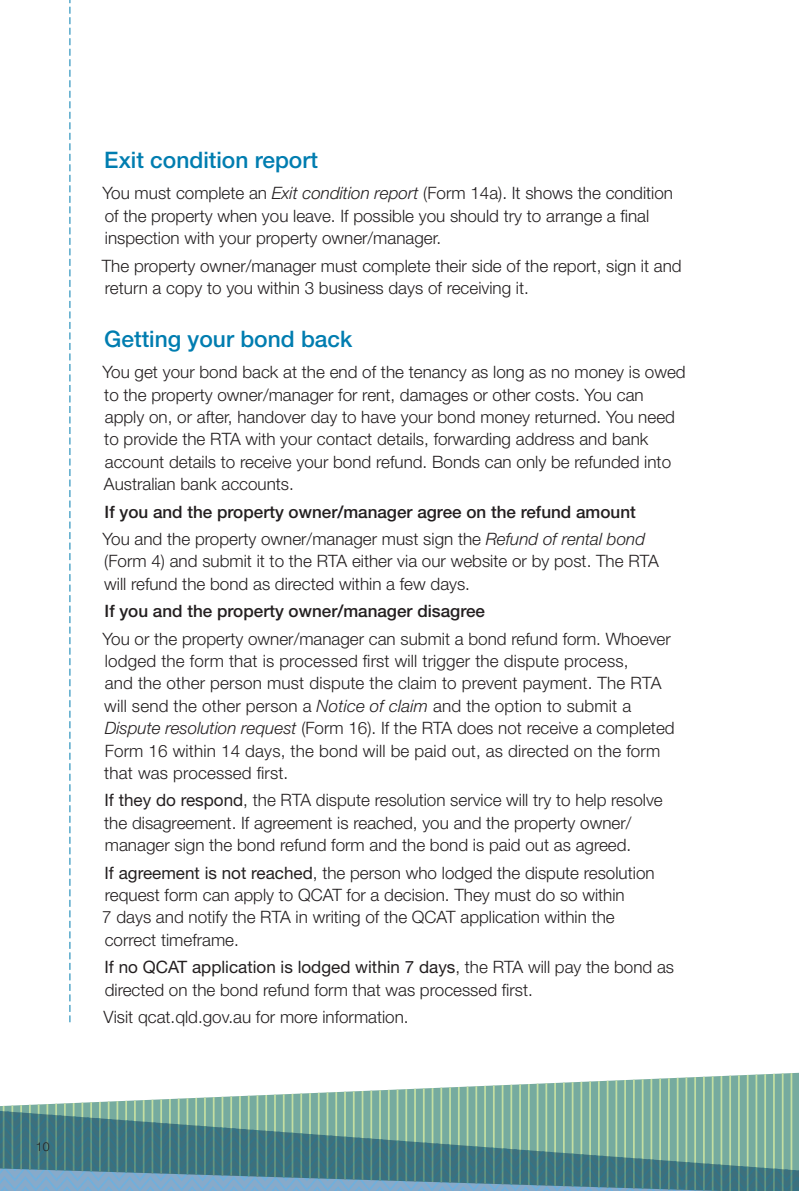
<style>
.page{position:relative;width:799px;height:1191px;background:#fff}
.page>*{position:absolute;margin:0;border:0;box-sizing:border-box;transform-origin:0 0}
.t1{font:500 22.75px "Helvetica Neue";color:#007db0}
.t2{font:300 17.15px/22.4px "Helvetica Neue";color:#231f20}
.t3{font:500 17.15px/27.3px "Helvetica Neue";color:#231f20}
.t4{font:300 12.25px "Helvetica Neue";color:#231f20}
.s1{font-style:italic}
.s2{font-weight:300}
.s3{font-weight:300;font-style:italic}
.s4{font-weight:400}
</style>
<div class="page">
<svg style="left:0;top:1072px;width:798px;height:37px"></svg>
<hr style="left:798px;top:1071px;width:1px;height:120px;background:#b7d992">
<hr style="left:790px;top:1071px;width:2px;height:120px;background:#b7d992">
<hr style="left:781px;top:1071px;width:2px;height:120px;background:#b7d992">
<hr style="left:773px;top:1071px;width:1px;height:120px;background:#b7d992">
<hr style="left:764px;top:1071px;width:2px;height:120px;background:#b7d992">
<hr style="left:755px;top:1071px;width:2px;height:120px;background:#b7d992">
<hr style="left:746px;top:1071px;width:2px;height:120px;background:#b7d992">
<hr style="left:738px;top:1071px;width:1px;height:120px;background:#b7d992">
<hr style="left:729px;top:1071px;width:2px;height:120px;background:#b7d992">
<hr style="left:720px;top:1071px;width:2px;height:120px;background:#b7d992">
<hr style="left:711px;top:1071px;width:2px;height:120px;background:#b7d992">
<hr style="left:703px;top:1071px;width:1px;height:120px;background:#b7d992">
<hr style="left:694px;top:1071px;width:2px;height:120px;background:#b7d992">
<hr style="left:685px;top:1071px;width:2px;height:120px;background:#b7d992">
<hr style="left:676px;top:1071px;width:2px;height:120px;background:#b7d992">
<hr style="left:668px;top:1071px;width:1px;height:120px;background:#b7d992">
<hr style="left:659px;top:1071px;width:2px;height:120px;background:#b7d992">
<hr style="left:650px;top:1071px;width:2px;height:120px;background:#b7d992">
<hr style="left:641px;top:1071px;width:2px;height:120px;background:#b7d992">
<hr style="left:633px;top:1071px;width:1px;height:120px;background:#b7d992">
<hr style="left:624px;top:1071px;width:2px;height:120px;background:#b7d992">
<hr style="left:615px;top:1071px;width:2px;height:120px;background:#b7d992">
<hr style="left:606px;top:1071px;width:2px;height:120px;background:#b7d992">
<hr style="left:598px;top:1071px;width:1px;height:120px;background:#b7d992">
<hr style="left:589px;top:1071px;width:2px;height:120px;background:#b7d992">
<hr style="left:580px;top:1071px;width:2px;height:120px;background:#b7d992">
<hr style="left:571px;top:1071px;width:2px;height:120px;background:#b7d992">
<hr style="left:563px;top:1071px;width:1px;height:120px;background:#b7d992">
<hr style="left:554px;top:1071px;width:2px;height:120px;background:#b7d992">
<hr style="left:545px;top:1071px;width:2px;height:120px;background:#b7d992">
<hr style="left:536px;top:1071px;width:2px;height:120px;background:#b7d992">
<hr style="left:528px;top:1071px;width:1px;height:120px;background:#b7d992">
<hr style="left:519px;top:1071px;width:2px;height:120px;background:#b7d992">
<hr style="left:510px;top:1071px;width:2px;height:120px;background:#b7d992">
<hr style="left:501px;top:1071px;width:2px;height:120px;background:#b7d992">
<hr style="left:493px;top:1071px;width:1px;height:120px;background:#b7d992">
<hr style="left:484px;top:1071px;width:2px;height:120px;background:#b7d992">
<hr style="left:475px;top:1071px;width:2px;height:120px;background:#b7d992">
<hr style="left:466px;top:1071px;width:2px;height:120px;background:#b7d992">
<hr style="left:458px;top:1071px;width:1px;height:120px;background:#b7d992">
<hr style="left:449px;top:1071px;width:2px;height:120px;background:#b7d992">
<hr style="left:440px;top:1071px;width:2px;height:120px;background:#b7d992">
<hr style="left:431px;top:1071px;width:2px;height:120px;background:#b7d992">
<hr style="left:423px;top:1071px;width:1px;height:120px;background:#b7d992">
<hr style="left:414px;top:1071px;width:2px;height:120px;background:#b7d992">
<hr style="left:405px;top:1071px;width:2px;height:120px;background:#b7d992">
<hr style="left:396px;top:1071px;width:2px;height:120px;background:#b7d992">
<hr style="left:388px;top:1071px;width:1px;height:120px;background:#b7d992">
<hr style="left:379px;top:1071px;width:2px;height:120px;background:#b7d992">
<hr style="left:370px;top:1071px;width:2px;height:120px;background:#b7d992">
<hr style="left:361px;top:1071px;width:2px;height:120px;background:#b7d992">
<hr style="left:353px;top:1071px;width:1px;height:120px;background:#b7d992">
<hr style="left:344px;top:1071px;width:2px;height:120px;background:#b7d992">
<hr style="left:335px;top:1071px;width:2px;height:120px;background:#b7d992">
<hr style="left:326px;top:1071px;width:2px;height:120px;background:#b7d992">
<hr style="left:318px;top:1071px;width:1px;height:120px;background:#b7d992">
<hr style="left:309px;top:1071px;width:2px;height:120px;background:#b7d992">
<hr style="left:300px;top:1071px;width:2px;height:120px;background:#b7d992">
<hr style="left:291px;top:1071px;width:2px;height:120px;background:#b7d992">
<hr style="left:283px;top:1071px;width:1px;height:120px;background:#b7d992">
<hr style="left:274px;top:1071px;width:2px;height:120px;background:#b7d992">
<hr style="left:265px;top:1071px;width:2px;height:120px;background:#b7d992">
<hr style="left:256px;top:1071px;width:2px;height:120px;background:#b7d992">
<hr style="left:248px;top:1071px;width:1px;height:120px;background:#b7d992">
<hr style="left:239px;top:1071px;width:2px;height:120px;background:#b7d992">
<hr style="left:230px;top:1071px;width:2px;height:120px;background:#b7d992">
<hr style="left:221px;top:1071px;width:2px;height:120px;background:#b7d992">
<hr style="left:213px;top:1071px;width:1px;height:120px;background:#b7d992">
<hr style="left:204px;top:1071px;width:2px;height:120px;background:#b7d992">
<hr style="left:195px;top:1071px;width:2px;height:120px;background:#b7d992">
<hr style="left:186px;top:1071px;width:2px;height:120px;background:#b7d992">
<hr style="left:178px;top:1071px;width:1px;height:120px;background:#b7d992">
<hr style="left:169px;top:1071px;width:2px;height:120px;background:#b7d992">
<hr style="left:160px;top:1071px;width:2px;height:120px;background:#b7d992">
<hr style="left:151px;top:1071px;width:2px;height:120px;background:#b7d992">
<hr style="left:143px;top:1071px;width:1px;height:120px;background:#b7d992">
<hr style="left:134px;top:1071px;width:2px;height:120px;background:#b7d992">
<hr style="left:125px;top:1071px;width:2px;height:120px;background:#b7d992">
<hr style="left:116px;top:1071px;width:2px;height:120px;background:#b7d992">
<hr style="left:108px;top:1071px;width:1px;height:120px;background:#b7d992">
<hr style="left:99px;top:1071px;width:2px;height:120px;background:#b7d992">
<hr style="left:90px;top:1071px;width:2px;height:120px;background:#b7d992">
<hr style="left:81px;top:1071px;width:2px;height:120px;background:#b7d992">
<hr style="left:73px;top:1071px;width:1px;height:120px;background:#b7d992">
<hr style="left:64px;top:1071px;width:2px;height:120px;background:#b7d992">
<hr style="left:55px;top:1071px;width:2px;height:120px;background:#b7d992">
<hr style="left:46px;top:1071px;width:2px;height:120px;background:#b7d992">
<hr style="left:38px;top:1071px;width:1px;height:120px;background:#b7d992">
<hr style="left:29px;top:1071px;width:2px;height:120px;background:#b7d992">
<hr style="left:20px;top:1071px;width:2px;height:120px;background:#b7d992">
<hr style="left:11px;top:1071px;width:2px;height:120px;background:#b7d992">
<hr style="left:3px;top:1071px;width:1px;height:120px;background:#b7d992">
<svg style="left:0;top:1109px;width:799px;height:82px"></svg>
<svg style="left:69px;top:0;width:1px;height:1022px"></svg>
<p class="t4" style="left:36px;top:1139px;width:15px">10</p>
<h1 class="t1" style="left:104px;top:146px;width:215px">Exit condition report</h1>
<p class="t2" style="left:102px;top:182px;width:572px">You must complete an <span class="s1">Exit condition report</span> (Form 14a). It shows the condition of the property when you leave. If possible you should try to arrange a final inspection with your property owner/manager.</p>
<p class="t2" style="left:102px;top:254px;width:581px">The property owner/manager must complete their side of the report, sign it and return a copy to you within 3 business days of receiving it.</p>
<h1 class="t1" style="left:104px;top:325px;width:250px">Getting your bond back</h1>
<p class="t2" style="left:102px;top:360px;width:585px">You get your bond back at the end of the tenancy as long as no money is owed to the property owner/manager for rent, damages or other costs. You can<br>apply on, or after, handover day to have your bond money returned. You need to provide the RTA with your contact details, forwarding address and bank account details to receive your bond refund. Bonds can only be refunded into Australian bank accounts.</p>
<p class="t3" style="left:102px;top:498px;width:544px">If you and the property owner/manager agree on the refund amount<br><span class="s2">You and the property owner/manager must sign the</span> <span class="s3">Refund of rental bond</span></p>
<p class="t2" style="left:104px;top:550px;width:556px">(Form 4) and submit it to the RTA either via our website or by post. The RTA will refund the bond as directed within a few days.</p>
<p class="t3" style="left:105px;top:597px;width:382px">If you and the property owner/manager disagree</p>
<p class="t2" style="left:102px;top:627px;width:574px">You or the property owner/manager can submit a bond refund form. Whoever lodged the form that is processed first will trigger the dispute process,<br>and the other person must dispute the claim to prevent payment. The RTA will send the other person a <span class="s1">Notice of claim</span> and the option to submit a <span class="s1">Dispute resolution request</span> (Form 16). If the RTA does not receive a completed Form 16 within 14 days, the bond will be paid out, as directed on the form that was processed first.</p>
<p class="t2" style="left:104px;top:788px;width:560px"><span class="s4">If they do respond</span>, the RTA dispute resolution service will try to help resolve the disagreement. If agreement is reached, you and the property owner/ manager sign the bond refund form and the bond is paid out as agreed.</p>
<p class="t2" style="left:102px;top:861px;width:554px"><span class="s4">If agreement is not reached</span>, the person who lodged the dispute resolution request form can apply to QCAT for a decision. They must do so within<br>7 days and notify the RTA in writing of the QCAT application within the correct timeframe.</p>
<p class="t2" style="left:104px;top:955px;width:571px"><span class="s4">If no QCAT application is lodged within 7 days</span>, the RTA will pay the bond as directed on the bond refund form that was processed first.</p>
<p class="t2" style="left:103px;top:1005px;width:307px">Visit qcat.qld.gov.au for more information.</p>
</div>
